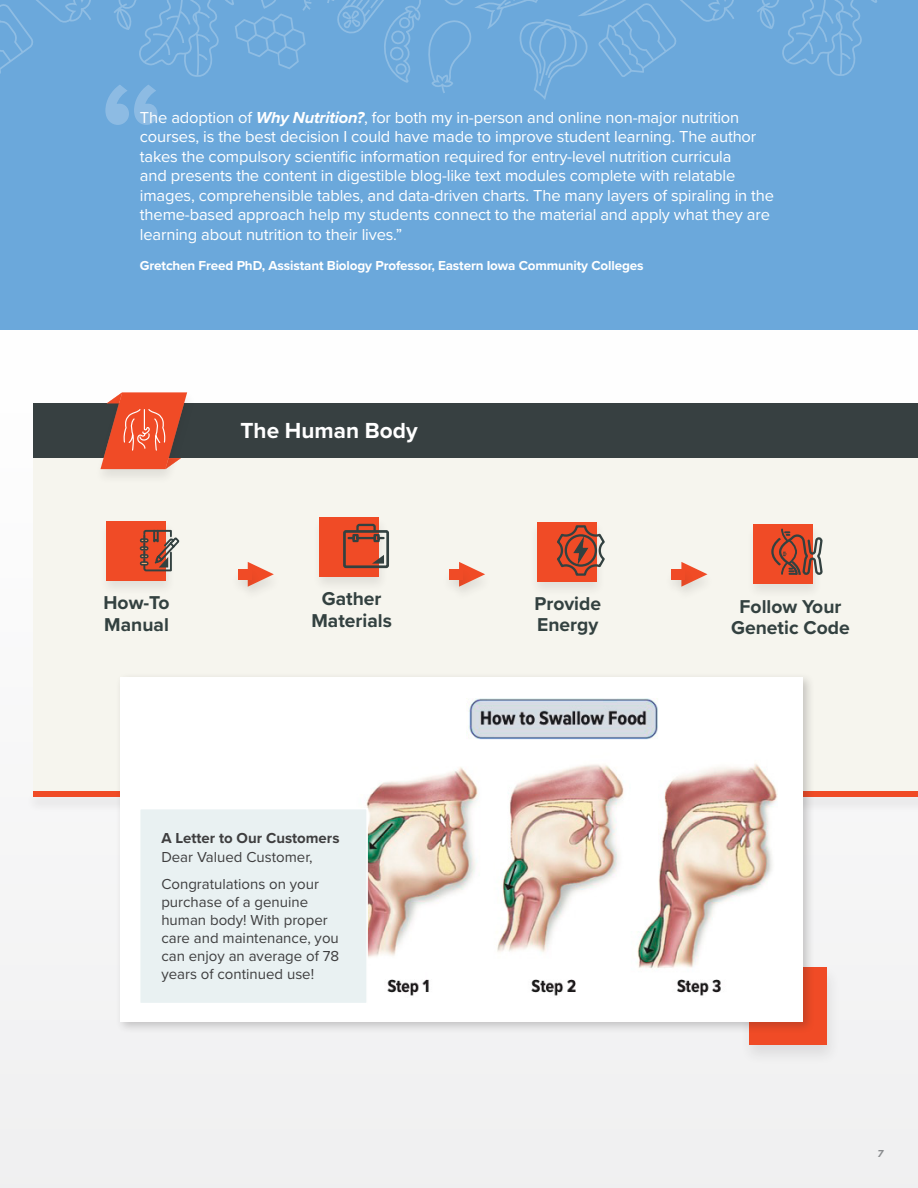
<style>
.page{position:relative;width:918px;height:1188px;background:#eeeeef}
.page>*{position:absolute;margin:0;border:0;box-sizing:border-box;transform-origin:0 0}
.t1{font:700 140.55px "Proxima Nova";color:#c3daf1}
.t2{font:700 22.65px "Proxima Nova";color:#fff}
.t3{font:700 19.35px/21.1px "Proxima Nova";color:#334140}
.t4{font:16.5px/19.5px "Proxima Nova";letter-spacing:-.01em;color:#fff}
.t5{font:15px/18px "Proxima Nova";color:#3e3e3f}
.t6{font:700 15px "Proxima Nova";color:#3e3e3f}
.t7{font:700 13.5px "Proxima Nova";letter-spacing:-.01em;color:#fff}
.t8{font:italic 700 10.5px "Proxima Nova";color:#939598}
.s1{font-weight:700;font-style:italic}
.s2{font-size:19.2px}
</style>
<div class="page">
<div style="left:0;top:0;width:918px;height:329px;background:#6ba8db"></div>
<div style="left:740px;top:965px;width:101px;height:101px;background:#231f20;opacity:.1"></div>
<div style="left:749px;top:967px;width:78px;height:78px;background:#f04b26"></div>
<div style="left:33px;top:423px;width:885px;height:370px;background:#f6f5ee"></div>
<div style="left:33px;top:404px;width:885px;height:54px;background:#374041"></div>
<div style="left:26px;top:790px;width:892px;height:23px;background:#eeeeef"></div>
<div style="left:33px;top:792px;width:885px;height:5px;background:#f04b26"></div>
<svg style="left:248px;top:562px;width:26px;height:25px"></svg>
<div style="left:230px;top:567px;width:32px;height:28px;background:#231f20;opacity:.1"></div>
<div style="left:238px;top:569px;width:14px;height:10px;background:#f04b26"></div>
<svg style="left:459px;top:562px;width:26px;height:25px"></svg>
<div style="left:442px;top:567px;width:31px;height:28px;background:#231f20;opacity:.1"></div>
<div style="left:449px;top:569px;width:14px;height:10px;background:#f04b26"></div>
<svg style="left:681px;top:562px;width:26px;height:25px"></svg>
<div style="left:664px;top:567px;width:31px;height:28px;background:#231f20;opacity:.1"></div>
<div style="left:671px;top:569px;width:14px;height:10px;background:#f04b26"></div>
<div style="left:94px;top:391px;width:102px;height:94px;background:#231f20;opacity:.1"></div>
<div style="left:115px;top:672px;width:700px;height:362px;background:#231f20;opacity:.23"></div>
<div style="left:120px;top:677px;width:683px;height:345px;background:#fff"></div>
<img style="left:366px;top:699px;width:412px;height:297px">
<div style="left:312px;top:516px;width:77px;height:76px;background:#231f20;opacity:.1"></div>
<div style="left:320px;top:518px;width:59px;height:59px;background:#f04b26"></div>
<div style="left:746px;top:523px;width:76px;height:76px;background:#231f20;opacity:.1"></div>
<div style="left:754px;top:525px;width:59px;height:59px;background:#f04b26"></div>
<div style="left:530px;top:521px;width:76px;height:76px;background:#231f20;opacity:.1"></div>
<div style="left:537px;top:522px;width:59px;height:59px;background:#f04b26"></div>
<div style="left:99px;top:520px;width:77px;height:76px;background:#231f20;opacity:.1"></div>
<div style="left:107px;top:522px;width:59px;height:59px;background:#f04b26"></div>
<svg style="left:134px;top:523px;width:46px;height:65px"></svg>
<div style="left:140px;top:561px;width:9px;height:5px;border:2px solid #334140"></div>
<div style="left:343px;top:530px;width:46px;height:38px;border:3px solid #334140"></div>
<svg style="left:346px;top:523px;width:40px;height:20px"></svg>
<svg style="left:372px;top:555px;width:12px;height:9px"></svg>
<svg style="left:771px;top:523px;width:52px;height:54px"></svg>
<svg style="left:557px;top:524px;width:49px;height:53px"></svg>
<svg style="left:100px;top:392px;width:87px;height:77px"></svg>
<div style="left:139px;top:808px;width:229px;height:196px;background:#e9f1f2;border:2px solid #fff"></div>
<svg style="left:0;top:0;width:91px;height:74px"></svg>
<svg style="left:757px;top:0;width:120px;height:76px"></svg>
<svg style="left:114px;top:0;width:620px;height:100px"></svg>
<h1 class="t1" style="left:100px;top:28px;width:66px">“</h1>
<p class="t4" style="left:140px;top:107px;width:636px">The adoption of <span class="s1">Why Nutrition?</span>, for both my in-person and online non-major nutrition courses, is the best decision I could have made to improve student learning. The author takes the compulsory scientific information required for entry-level nutrition curricula<br>and presents the content in digestible blog-like text modules complete with relatable images, comprehensible tables, and data-driven charts. The many layers of spiraling in the theme-based approach help my students connect to the material and apply what they are learning about nutrition to their lives.”</p>
<p class="t7" style="left:140px;top:255px;width:505px">Gretchen Freed PhD, Assistant Biology Professor, Eastern Iowa Community Colleges</p>
<p class="t3" style="left:104px;top:592px;width:68px">How-To<br>Manual</p>
<p class="t2" style="left:240px;top:413px;width:179px">The Human Body</p>
<p class="t3" style="left:311px;top:588px;width:82px;text-align:center">Gather<br>Materials</p>
<p class="t3" style="left:534px;top:593px;width:68px"><span class="s2">P</span>rovide<br>Energy</p>
<p class="t3" style="left:731px;top:595px;width:120px;text-align:center">Follow Your<br>Genetic Code</p>
<p class="t6" style="left:161px;top:826px;width:180px">A Letter to Our Customers</p>
<p class="t5" style="left:161px;top:848px;width:153px">Dear Valued Customer,</p>
<p class="t5" style="left:161px;top:875px;width:180px">Congratulations on your purchase of a genuine human body! With proper care and maintenance, you can enjoy an average of 78 years of continued use!</p>
<p class="t8" style="left:877px;top:1146px;width:7px">7</p>
</div>
